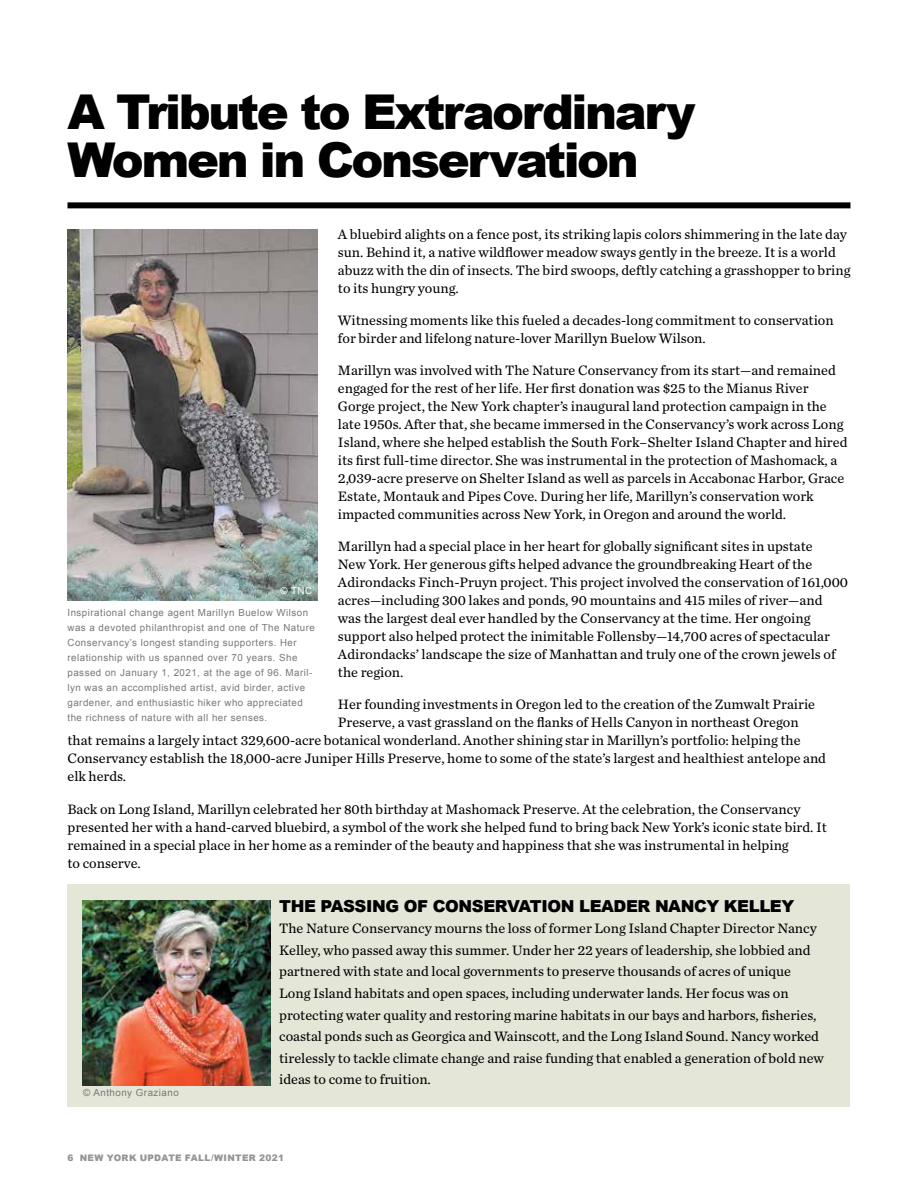
<style>
.page{position:relative;width:918px;height:1188px;background:#fff}
.page>*{position:absolute;margin:0;border:0;box-sizing:border-box;transform-origin:0 0}
.t1{font:900 48px/48px "Arial";letter-spacing:-.05em;color:#000}
.t2{font:900 16.5px "Arial";letter-spacing:-.025em;color:#000}
.t3{font:14.25px/18px "Chronicle Text G2";color:#000}
.t4{font:9.75px/15px "Arial";letter-spacing:.05em;color:#77787b}
.t5{font:9.75px "Arial";color:#fff}
.t6{font:900 9px "Arial";letter-spacing:.035em;color:#939598}
</style>
<div class="page">
<div style="left:68px;top:885px;width:782px;height:222px;background:#e4e6d7"></div>
<div style="left:68px;top:202px;width:782px;height:6px;background:#000"></div>
<img style="left:68px;top:230px;width:250px;height:371px">
<img style="left:83px;top:900px;width:187px;height:185px">
<h1 class="t1" style="left:68px;top:86px;width:629px">A Tribute to Extraordinary<br>Women in Conservation</h1>
<p class="t3" style="left:338px;top:225px;width:514px">A bluebird alights on a fence post, its striking lapis colors shimmering in the late day sun. Behind it, a native wildflower meadow sways gently in the breeze. It is a world abuzz with the din of insects. The bird swoops, deftly catching a grasshopper to bring to its hungry young.</p>
<p class="t3" style="left:338px;top:311px;width:497px">Witnessing moments like this fueled a decades-long commitment to conservation for birder and lifelong nature-lover Marillyn Buelow Wilson.</p>
<p class="t3" style="left:338px;top:361px;width:511px">Marillyn was involved with The Nature Conservancy from its start—and remained engaged for the rest of her life. Her first donation was $25 to the Mianus River Gorge project, the New York chapter’s inaugural land protection campaign in the late 1950s. After that, she became immersed in the Conservancy’s work across Long Island, where she helped establish the South Fork–Shelter Island Chapter and hired its first full-time director. She was instrumental in the protection of Mashomack, a 2,039-acre preserve on Shelter Island as well as parcels in Accabonac Harbor, Grace Estate, Montauk and Pipes Cove. During her life, Marillyn’s conservation work impacted communities across New York, in Oregon and around the world.</p>
<p class="t3" style="left:338px;top:537px;width:512px">Marillyn had a special place in her heart for globally significant sites in upstate<br>New York. Her generous gifts helped advance the groundbreaking Heart of the Adirondacks Finch-Pruyn project. This project involved the conservation of 161,000 acres—including 300 lakes and ponds, 90 mountains and 415 miles of river—and was the largest deal ever handled by the Conservancy at the time. Her ongoing support also helped protect the inimitable Follensby—14,700 acres of spectacular Adirondacks’ landscape the size of Manhattan and truly one of the crown jewels of the region.</p>
<p class="t3" style="left:338px;top:695px;width:479px">Her founding investments in Oregon led to the creation of the Zumwalt Prairie</p>
<p class="t3" style="left:338px;top:713px;width:462px">Preserve, a vast grassland on the flanks of Hells Canyon in northeast Oregon</p>
<p class="t3" style="left:67px;top:731px;width:735px">that remains a largely intact 329,600-acre botanical wonderland. Another shining star in Marillyn’s portfolio: helping the</p>
<p class="t3" style="left:67px;top:749px;width:760px">Conservancy establish the 18,000-acre Juniper Hills Preserve, home to some of the state’s largest and healthiest antelope and</p>
<p class="t3" style="left:67px;top:767px;width:60px">elk herds.</p>
<p class="t3" style="left:67px;top:799px;width:761px">Back on Long Island, Marillyn celebrated her 80th birthday at Mashomack Preserve. At the celebration, the Conservancy presented her with a hand-carved bluebird, a symbol of the work she helped fund to bring back New York’s iconic state bird. It remained in a special place in her home as a reminder of the beauty and happiness that she was instrumental in helping<br>to conserve.</p>
<p class="t5" style="left:280px;top:585px;width:33px">© TNC</p>
<p class="t4" style="left:68px;top:605px;width:249px">Inspirational change agent Marillyn Buelow Wilson was a devoted philanthropist and one of The Nature Conservancy’s longest standing supporters. Her relationship with us spanned over 70 years. She passed on January 1, 2021, at the age of 96. Maril&shy;lyn was an accomplished artist, avid birder, active gardener, and enthusiastic hiker who appreciated the richness of nature with all her senses.</p>
<p class="t4" style="left:83px;top:1085px;width:97px">© Anthony Graziano</p>
<p class="t2" style="left:279px;top:894px;width:517px">THE PASSING OF CONSERVATION LEADER NANCY KELLEY</p>
<p class="t3" style="left:279px;top:917px;width:546px;line-height:21.6px">The Nature Conservancy mourns the loss of former Long Island Chapter Director Nancy Kelley, who passed away this summer. Under her 22 years of leadership, she lobbied and partnered with state and local governments to preserve thousands of acres of unique Long Island habitats and open spaces, including underwater lands. Her focus was on protecting water quality and restoring marine habitats in our bays and harbors, fisheries, coastal ponds such as Georgica and Wainscott, and the Long Island Sound. Nancy worked tirelessly to tackle climate change and raise funding that enabled a generation of bold new ideas to come to fruition.</p>
<p class="t6" style="left:68px;top:1152px;width:218px">6 NEW YORK UPDATE FALL/WINTER 2021</p>
</div>
